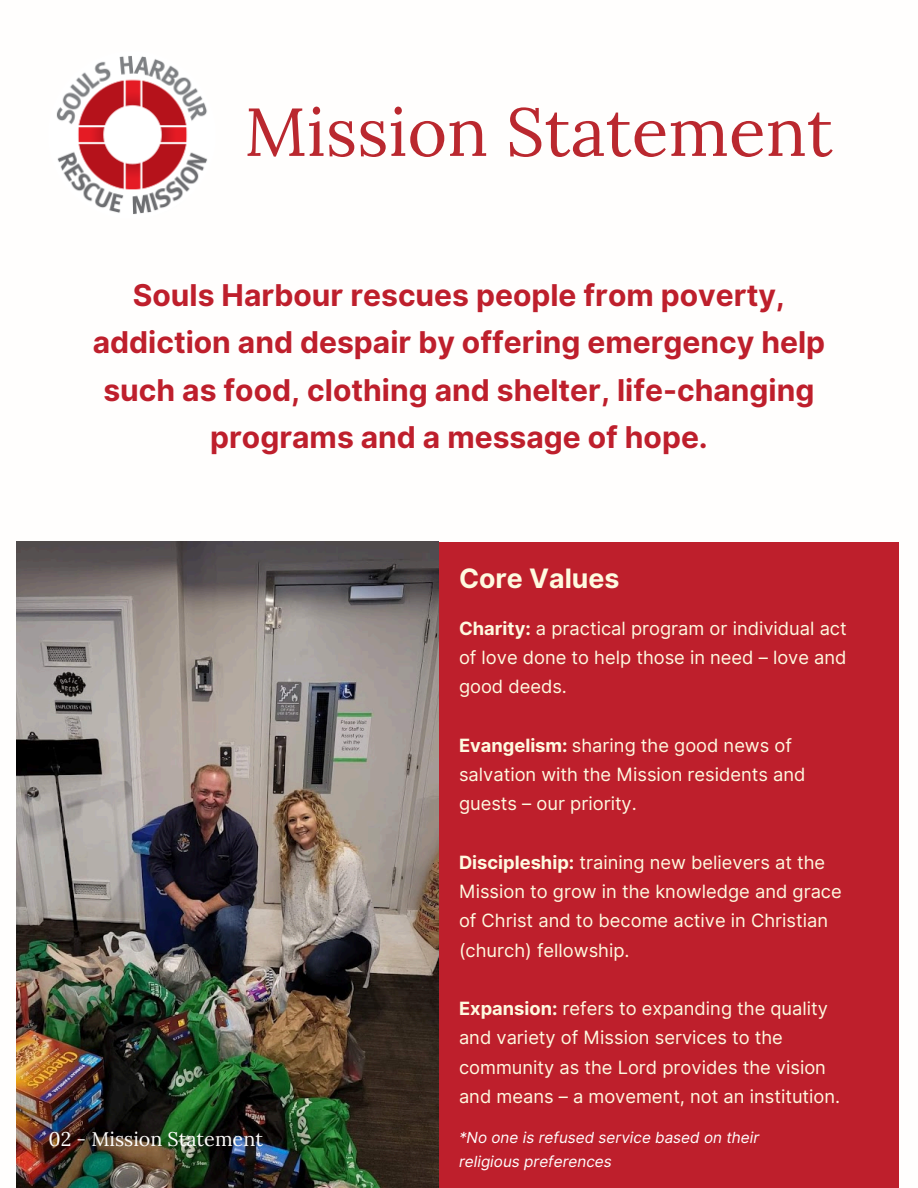
<style>
.page{position:relative;width:918px;height:1188px;background:#fff}
.page>*{position:absolute;margin:0;border:0;box-sizing:border-box;transform-origin:0 0}
.t1{font:67.8px "Lora";color:#ba282f}
.t2{font:700 30px/47.2px "Inter";color:#be1f2c;text-align:center}
.t3{font:700 26.7px "Inter";color:#fefae0}
.t4{font:19.8px "Lora";color:#fffefd}
.t5{font:18.3px/29.2px "Inter";color:#fefae0}
.t6{font:italic 15.3px "Inter";color:#fffefd}
.s1{font-weight:700}
</style>
<div class="page">
<div style="left:439px;top:542px;width:460px;height:646px;background:#be1f2c"></div>
<img style="left:17px;top:542px;width:422px;height:646px">
<img style="left:56px;top:56px;width:151px;height:158px">
<p class="t1" style="left:245px;top:88px;width:590px">Mission Statement</p>
<h2 class="t2" style="left:93px;top:272px;width:734px">Souls Harbour rescues people from poverty, addiction and despair by offering emergency help such as food, clothing and shelter, life-changing programs and a message of hope.</h2>
<h4 class="t3" style="left:459px;top:562px;width:162px">Core Values</h4>
<h4 class="t5" style="left:459px;top:614px;width:389px;text-align:justify"><span class="s1">Charity:</span> a practical program or individual act of love done to help those in need – love and good deeds.</h4>
<h3 class="t5" style="left:459px;top:731px;width:348px"><span class="s1">Evangelism:</span> sharing the good news of salvation with the Mission residents and guests – our priority.</h3>
<h4 class="t5" style="left:459px;top:848px;width:384px"><span class="s1">Discipleship:</span> training new believers at the Mission to grow in the knowledge and grace of Christ and to become active in Christian (church) fellowship.</h4>
<h4 class="t5" style="left:459px;top:994px;width:383px"><span class="s1">Expansion:</span> refers to expanding the quality and variety of Mission services to the community as the Lord provides the vision and means – a movement, not an institution.</h4>
<h4 class="t4" style="left:49px;top:1126px;width:216px">02 - Mission Statement</h4>
<p class="t6" style="left:459px;top:1128px;width:302px">*No one is refused service based on their</p>
<p class="t6" style="left:459px;top:1152px;width:154px">religious preferences</p>
</div>
